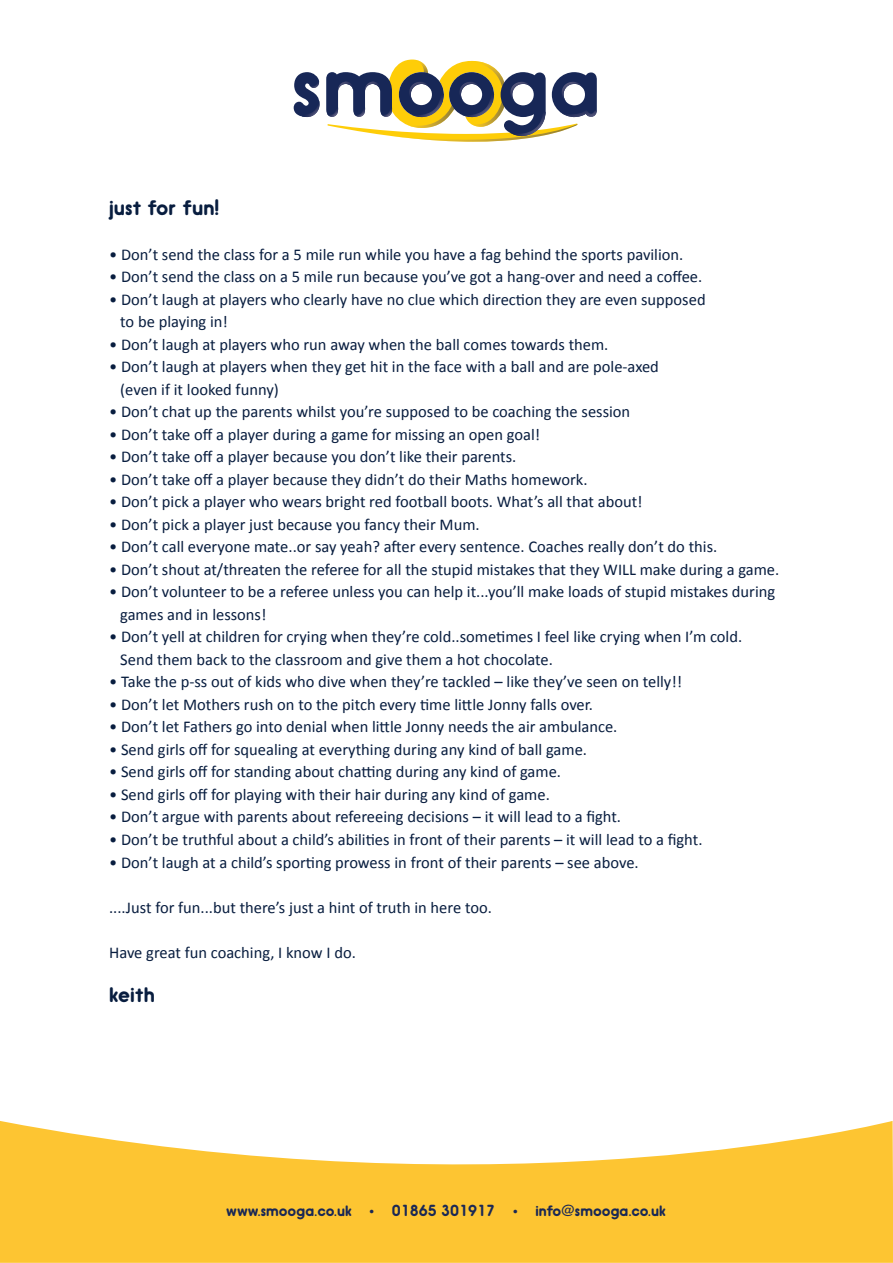
<style>
.page{position:relative;width:893px;height:1263px;background:#fff}
.page>*{position:absolute;margin:0;border:0;box-sizing:border-box;transform-origin:0 0}
.t1{font:21px "Hiruko";letter-spacing:-.005em;color:#081d3f}
.t2{font:16.5px/22.5px "Calibri";color:#081d3f}
.t3{font:15px "Hiruko";color:#1a2855}
</style>
<div class="page">
<svg style="left:0;top:1121px;width:893px;height:142px;fill:#fdc532"></svg>
<svg style="left:294px;top:60px;width:303px;height:82px"></svg>
<p class="t1" style="left:109px;top:194px;width:112px">just for fun!</p>
<p class="t2" style="left:109px;top:243px;width:576px">• Don’t send the class for a 5 mile run while you have a fag behind the sports pavilion.</p>
<p class="t2" style="left:109px;top:266px;width:595px">• Don’t send the class on a 5 mile run because you’ve got a hang-over and need a coffee.</p>
<p class="t2" style="left:120px;top:288px;width:587px;text-indent:-11px">• Don’t laugh at players who clearly have no clue which direction they are even supposed to be playing in!</p>
<p class="t2" style="left:109px;top:333px;width:501px">• Don’t laugh at players who run away when the ball comes towards them.</p>
<p class="t2" style="left:120px;top:356px;width:540px;text-indent:-11px">• Don’t laugh at players when they get hit in the face with a ball and are pole-axed (even if it looked funny)</p>
<p class="t2" style="left:109px;top:401px;width:523px">• Don’t chat up the parents whilst you’re supposed to be coaching the session</p>
<p class="t2" style="left:109px;top:423px;width:433px">• Don’t take off a player during a game for missing an open goal!</p>
<p class="t2" style="left:109px;top:446px;width:409px">• Don’t take off a player because you don’t like their parents.</p>
<p class="t2" style="left:109px;top:468px;width:480px">• Don’t take off a player because they didn’t do their Maths homework.</p>
<p class="t2" style="left:109px;top:491px;width:535px">• Don’t pick a player who wears bright red football boots. What’s all that about!</p>
<p class="t2" style="left:109px;top:513px;width:372px">• Don’t pick a player just because you fancy their Mum.</p>
<p class="t2" style="left:109px;top:536px;width:610px">• Don’t call everyone mate..or say yeah? after every sentence. Coaches really don’t do this.</p>
<p class="t2" style="left:109px;top:558px;width:672px">• Don’t shout at/threaten the referee for all the stupid mistakes that they WILL make during a game.</p>
<p class="t2" style="left:120px;top:581px;width:656px;text-indent:-11px">• Don’t volunteer to be a referee unless you can help it...you’ll make loads of stupid mistakes during games and in lessons!</p>
<p class="t2" style="left:120px;top:626px;width:623px;text-indent:-11px">• Don’t yell at children for crying when they’re cold..sometimes I feel like crying when I’m cold.<br>Send them back to the classroom and give them a hot chocolate.</p>
<p class="t2" style="left:109px;top:671px;width:575px">• Take the p-ss out of kids who dive when they’re tackled – like they’ve seen on telly!!</p>
<p class="t2" style="left:109px;top:693px;width:485px">• Don’t let Mothers rush on to the pitch every time little Jonny falls over.</p>
<p class="t2" style="left:109px;top:716px;width:510px">• Don’t let Fathers go into denial when little Jonny needs the air ambulance.</p>
<p class="t2" style="left:109px;top:738px;width:479px">• Send girls off for squealing at everything during any kind of ball game.</p>
<p class="t2" style="left:109px;top:761px;width:453px">• Send girls off for standing about chatting during any kind of game.</p>
<p class="t2" style="left:109px;top:783px;width:442px">• Send girls off for playing with their hair during any kind of game.</p>
<p class="t2" style="left:109px;top:806px;width:513px">• Don’t argue with parents about refereeing decisions – it will lead to a fight.</p>
<p class="t2" style="left:109px;top:828px;width:595px">• Don’t be truthful about a child’s abilities in front of their parents – it will lead to a fight.</p>
<p class="t2" style="left:109px;top:851px;width:531px">• Don’t laugh at a child’s sporting prowess in front of their parents – see above.</p>
<p class="t2" style="left:109px;top:896px;width:384px">....Just for fun...but there’s just a hint of truth in here too.</p>
<p class="t2" style="left:109px;top:941px;width:248px">Have great fun coaching, I know I do.</p>
<p class="t1" style="left:109px;top:982px;width:47px">keith</p>
<p class="t3" style="left:226px;top:1201px;width:441px">www.smooga.co.uk • 01865 301917 • info@smooga.co.uk</p>
</div>
